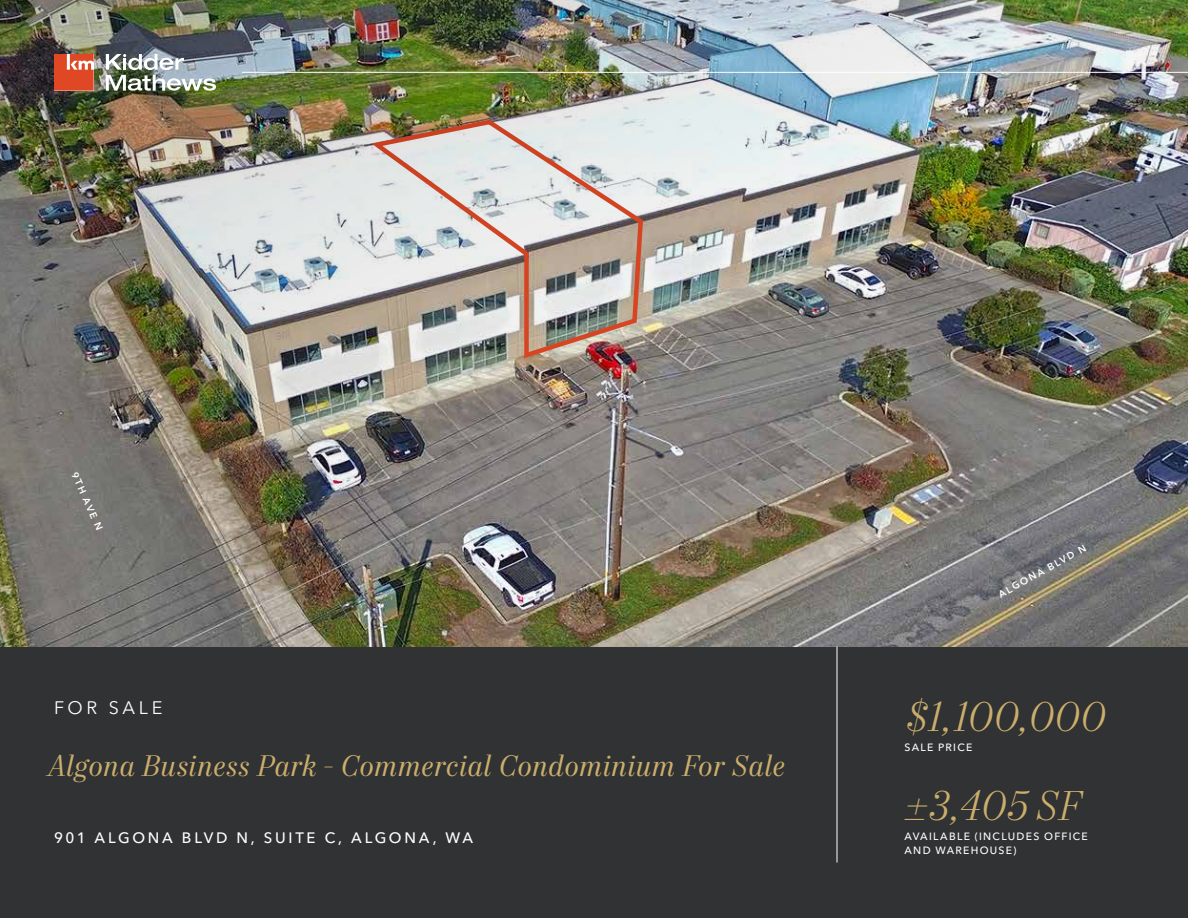
<style>
.page{position:relative;width:1188px;height:918px;background:#fff}
.page>*{position:absolute;margin:0;border:0;box-sizing:border-box;transform-origin:0 0}
.Stat_Italic_-_Gold_2023{font:italic 300 42px "Mort Modern 07";letter-spacing:.01em;color:#cbae6b}
.Callout_Text_-_Italics_-_Gold_2023{font:italic 30px "Mort Modern 08";letter-spacing:.005em;color:#cbae6b}
.Section_Identifier_-_White_2023{font:18px "Avenir Next LT Pro";letter-spacing:.2em;color:#fff}
.Property_Address_-_White_2023{font:500 15px "Avenir Next LT Pro";letter-spacing:.185em;color:#fff}
.Stat_Label_-_White_2023{font:500 10.5px/13.5px "Avenir Next LT Pro";letter-spacing:.125em;color:#fff}
.Street_Names_-_White_2023{font:600 9.75px "Avenir Next LT Pro";color:#fff}
</style>
<div class="page">
<div style="left:0;top:638px;width:1188px;height:280px;background:#313234"></div>
<img style="left:0;top:0;width:1188px;height:647px">
<hr style="left:837px;top:647px;width:1px;height:215px;background:#fff">
<img style="left:106px;top:54px;width:110px;height:37px">
<svg style="left:54px;top:54px;width:40px;height:37px"></svg>
<hr style="left:242px;top:72px;width:946px;height:1px;background:#fff">
<p class="Street_Names_-_White_2023" style="left:80px;top:470px;width:64px;rotate:66deg">9TH AVE N</p>
<p class="Section_Identifier_-_White_2023" style="left:54px;top:697px;width:110px">FOR SALE</p>
<p class="Callout_Text_-_Italics_-_Gold_2023" style="left:48px;top:748px;width:739px">Algona Business Park - Commercial Condominium For Sale</p>
<p class="Property_Address_-_White_2023" style="left:54px;top:829px;width:421px">901 ALGONA BLVD N, SUITE C, ALGONA, WA</p>
<p class="Street_Names_-_White_2023" style="left:996px;top:590px;width:100px;rotate:-29deg">ALGONA BLVD N</p>
<p class="Stat_Italic_-_Gold_2023" style="left:904px;top:691px;width:202px">$1,100,000</p>
<p class="Stat_Label_-_White_2023" style="left:904px;top:740px;width:69px">SALE PRICE</p>
<p class="Stat_Italic_-_Gold_2023" style="left:904px;top:780px;width:177px">±3,405 SF</p>
<p class="Stat_Label_-_White_2023" style="left:904px;top:830px;width:185px">AVAILABLE (INCLUDES OFFICE<br>AND WAREHOUSE)</p>
</div>
